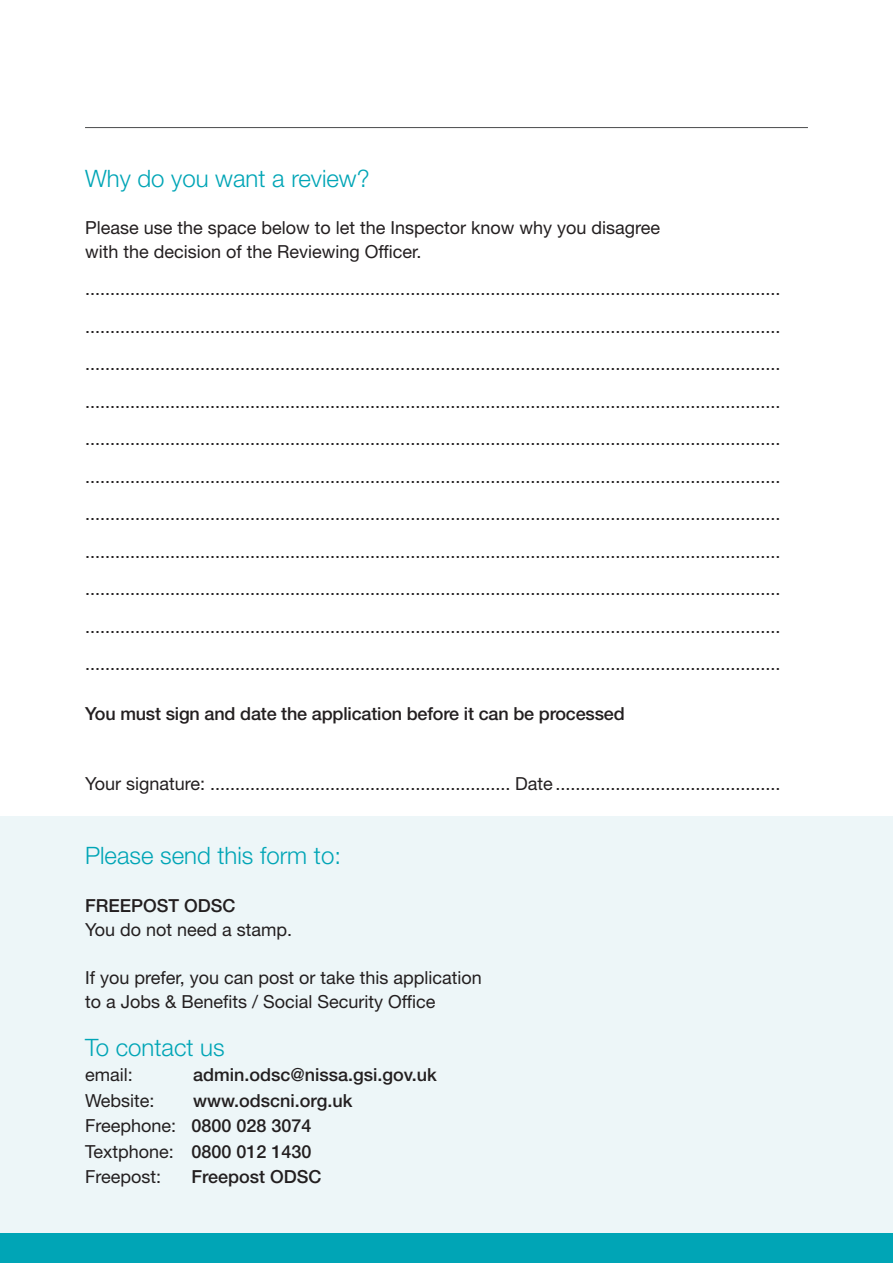
<style>
.page{position:relative;width:893px;height:1263px;background:#fff}
.page>*{position:absolute;margin:0;border:0;box-sizing:border-box;transform-origin:0 0}
.t1{font:300 24px "Helvetica Neue LT Std";color:#00a5b6}
.t2{font:18px/24px "Helvetica Neue LT Std";color:#231f20}
.t3{font:500 18px "Helvetica Neue LT Std";color:#231f20}
.s1{font-weight:400}
</style>
<div class="page">
<hr style="left:85px;top:127px;width:723px;height:1px;background:#4b4c4d">
<div style="left:0;top:1233px;width:893px;height:30px;background:#00a5b6"></div>
<div style="left:0;top:816px;width:893px;height:417px;background:#edf6f8"></div>
<p class="t1" style="left:85px;top:164px;width:286px">Why do you want a review?</p>
<p class="t2" style="left:85px;top:215px;width:577px">Please use the space below to let the Inspector know why you disagree with the decision of the Reviewing Officer.</p>
<p class="t2" style="left:85px;top:277px;width:697px">...........................................................................................................................................</p>
<p class="t2" style="left:85px;top:314px;width:697px">...........................................................................................................................................</p>
<p class="t2" style="left:85px;top:352px;width:697px">...........................................................................................................................................</p>
<p class="t2" style="left:85px;top:389px;width:697px">...........................................................................................................................................</p>
<p class="t2" style="left:85px;top:427px;width:697px">...........................................................................................................................................</p>
<p class="t2" style="left:85px;top:457px;width:697px;line-height:37.5px">........................................................................................................................................... ...........................................................................................................................................</p>
<p class="t2" style="left:85px;top:539px;width:697px">...........................................................................................................................................</p>
<p class="t2" style="left:85px;top:577px;width:697px">...........................................................................................................................................</p>
<p class="t2" style="left:85px;top:614px;width:697px">...........................................................................................................................................</p>
<p class="t2" style="left:85px;top:652px;width:697px">...........................................................................................................................................</p>
<p class="t3" style="left:85px;top:703px;width:541px">You must sign and date the application before it can be processed</p>
<p class="t2" style="left:85px;top:772px;width:697px">Your signature: ............................................................ Date .............................................</p>
<p class="t1" style="left:85px;top:841px;width:258px">Please send this form to:</p>
<p class="t3" style="left:85px;top:895px;width:152px">FREEPOST ODSC</p>
<p class="t2" style="left:85px;top:917px;width:209px">You do not need a stamp.</p>
<p class="t2" style="left:85px;top:965px;width:398px">If you prefer, you can post or take this application to a Jobs &amp; Benefits / Social Security Office</p>
<p class="t1" style="left:85px;top:1033px;width:141px">To contact us</p>
<p class="t2" style="left:85px;top:1063px;width:49px">email:</p>
<p class="t3" style="left:193px;top:1064px;width:245px">admin.odsc@nissa.gsi.gov.uk</p>
<p class="t2" style="left:85px;top:1088px;width:71px">Website:</p>
<p class="t3" style="left:193px;top:1090px;width:161px">www.odscni.org.uk</p>
<p class="t3" style="left:85px;top:1115px;width:228px"><span class="s1">Freephone:</span> 0800 028 3074</p>
<p class="t3" style="left:85px;top:1141px;width:228px"><span class="s1">Textphone:</span> 0800 012 1430</p>
<p class="t2" style="left:85px;top:1165px;width:78px">Freepost:</p>
<p class="t3" style="left:191px;top:1166px;width:132px">Freepost ODSC</p>
</div>
